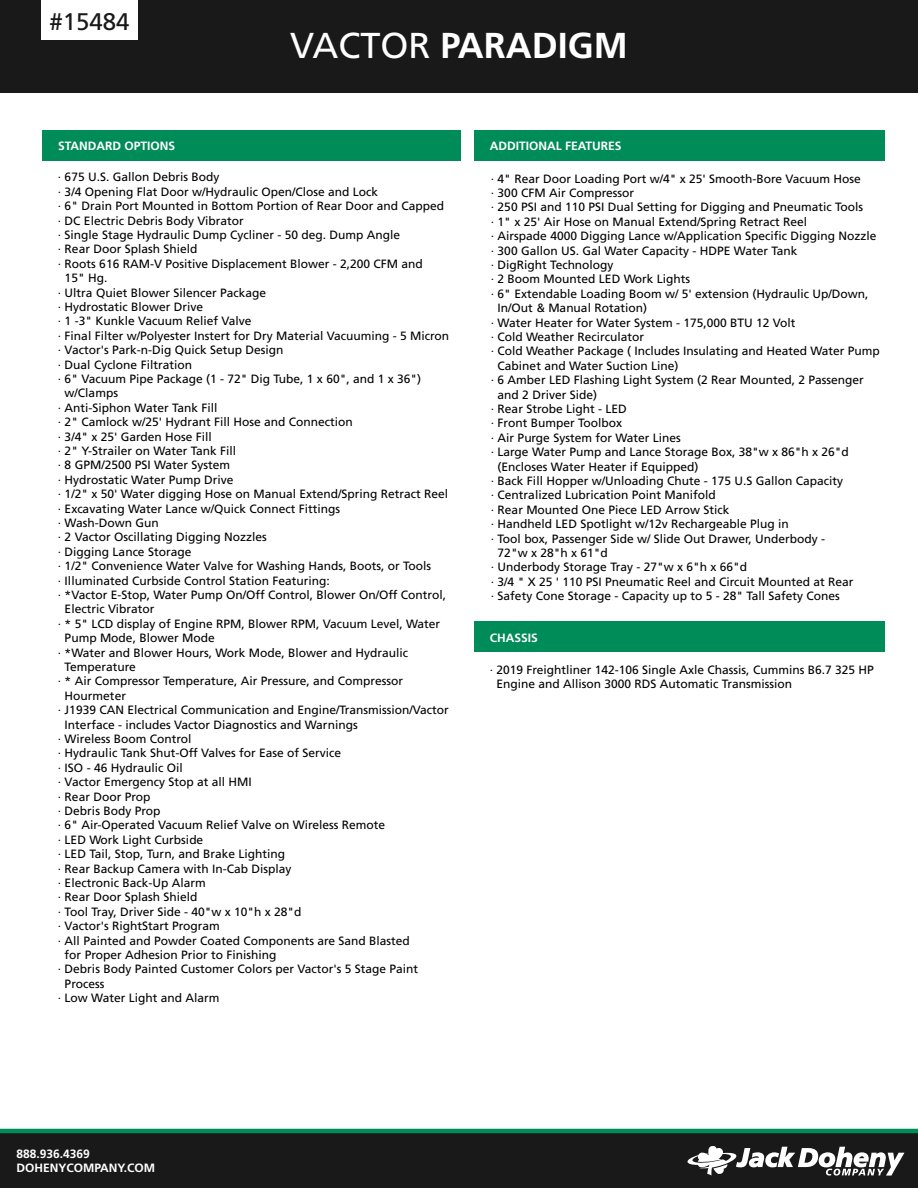
<style>
.page{position:relative;width:918px;height:1188px;background:#fff}
.page>*{position:absolute;margin:0;border:0;box-sizing:border-box;transform-origin:0 0}
.t1{font:36px "Frutiger LT 65 Bd";color:#fff}
.t2{font:24px "Frutiger LT 55 Rm";color:#191919}
.t3{font:12px/14.4px "Frutiger LT 55 Rm";color:#000}
.t4{font:12px/14.4px "Frutiger LT 65 Bd";color:#fff}
.s1{font-family:"Frutiger LT 55 Rm"}
</style>
<div class="page">
<div style="left:0;top:0;width:918px;height:93px;background:#191919"></div>
<div style="left:0;top:1131px;width:918px;height:57px;background:#191919"></div>
<svg style="left:687px;top:1146px;width:218px;height:30px"></svg>
<div style="left:42px;top:130px;width:418px;height:31px;background:#008c58"></div>
<div style="left:474px;top:130px;width:411px;height:31px;background:#008c58"></div>
<div style="left:474px;top:622px;width:411px;height:30px;background:#008c58"></div>
<hr style="left:0;top:1129px;width:918px;height:4px;background:#008c58">
<div style="left:41px;top:0;width:96px;height:40px;background:#fff"></div>
<h2 class="t2" style="left:49px;top:7px;width:82px">#15484</h2>
<h1 class="t1" style="left:290px;top:25px;width:339px"><span class="s1">VACTOR</span> PARADIGM</h1>
<p class="t4" style="left:58px;top:139px;width:118px">STANDARD OPTIONS</p>
<p class="t3" style="left:58px;top:170px;width:163px">· 675 U.S. Gallon Debris Body</p>
<p class="t3" style="left:58px;top:185px;width:322px">· 3/4 Opening Flat Door w/Hydraulic Open/Close and Lock</p>
<p class="t3" style="left:58px;top:199px;width:388px">· 6" Drain Port Mounted in Bottom Portion of Rear Door and Capped</p>
<p class="t3" style="left:58px;top:213px;width:187px">· DC Electric Debris Body Vibrator</p>
<p class="t3" style="left:58px;top:228px;width:344px">· Single Stage Hydraulic Dump Cycliner - 50 deg. Dump Angle</p>
<p class="t3" style="left:58px;top:242px;width:141px">· Rear Door Splash Shield</p>
<p class="t3" style="left:58px;top:257px;width:366px">· Roots 616 RAM-V Positive Displacement Blower - 2,200 CFM and</p>
<p class="t3" style="left:65px;top:271px;width:44px">15" Hg.</p>
<p class="t3" style="left:58px;top:285px;width:210px">· Ultra Quiet Blower Silencer Package</p>
<p class="t3" style="left:58px;top:300px;width:147px">· Hydrostatic Blower Drive</p>
<p class="t3" style="left:58px;top:314px;width:195px">· 1 -3" Kunkle Vacuum Relief Valve</p>
<p class="t3" style="left:58px;top:329px;width:393px">· Final Filter w/Polyester Instert for Dry Material Vacuuming - 5 Micron</p>
<p class="t3" style="left:58px;top:343px;width:227px">· Vactor's Park-n-Dig Quick Setup Design</p>
<p class="t3" style="left:58px;top:357px;width:136px">· Dual Cyclone Filtration</p>
<p class="t3" style="left:58px;top:372px;width:365px">· 6" Vacuum Pipe Package (1 - 72" Dig Tube, 1 x 60", and 1 x 36")</p>
<p class="t3" style="left:65px;top:386px;width:55px">w/Clamps</p>
<p class="t3" style="left:58px;top:401px;width:161px">· Anti-Siphon Water Tank Fill</p>
<p class="t3" style="left:58px;top:415px;width:296px">· 2" Camlock w/25' Hydrant Fill Hose and Connection</p>
<p class="t3" style="left:58px;top:429px;width:155px">· 3/4" x 25' Garden Hose Fill</p>
<p class="t3" style="left:58px;top:444px;width:180px">· 2" Y-Strailer on Water Tank Fill</p>
<p class="t3" style="left:58px;top:458px;width:174px">· 8 GPM/2500 PSI Water System</p>
<p class="t3" style="left:58px;top:473px;width:177px">· Hydrostatic Water Pump Drive</p>
<p class="t3" style="left:58px;top:487px;width:392px">· 1/2" x 50' Water digging Hose on Manual Extend/Spring Retract Reel</p>
<p class="t3" style="left:58px;top:501px;width:284px">· Excavating Water Lance w/Quick Connect Fittings</p>
<p class="t3" style="left:58px;top:516px;width:102px">· Wash-Down Gun</p>
<p class="t3" style="left:58px;top:530px;width:210px">· 2 Vactor Oscillating Digging Nozzles</p>
<p class="t3" style="left:58px;top:545px;width:135px">· Digging Lance Storage</p>
<p class="t3" style="left:58px;top:559px;width:375px">· 1/2" Convenience Water Valve for Washing Hands, Boots, or Tools</p>
<p class="t3" style="left:58px;top:573px;width:273px">· Illuminated Curbside Control Station Featuring:</p>
<p class="t3" style="left:58px;top:588px;width:390px">· *Vactor E-Stop, Water Pump On/Off Control, Blower On/Off Control,</p>
<p class="t3" style="left:65px;top:602px;width:91px">Electric Vibrator</p>
<p class="t3" style="left:58px;top:617px;width:384px">· * 5" LCD display of Engine RPM, Blower RPM, Vacuum Level, Water</p>
<p class="t3" style="left:65px;top:631px;width:152px">Pump Mode, Blower Mode</p>
<p class="t3" style="left:58px;top:645px;width:352px">· *Water and Blower Hours, Work Mode, Blower and Hydraulic</p>
<p class="t3" style="left:65px;top:660px;width:73px">Temperature</p>
<p class="t3" style="left:58px;top:674px;width:347px">· * Air Compressor Temperature, Air Pressure, and Compressor</p>
<p class="t3" style="left:65px;top:689px;width:63px">Hourmeter</p>
<p class="t3" style="left:58px;top:703px;width:392px">· J1939 CAN Electrical Communication and Engine/Transmission/Vactor</p>
<p class="t3" style="left:65px;top:717px;width:295px">Interface - includes Vactor Diagnostics and Warnings</p>
<p class="t3" style="left:58px;top:732px;width:135px">· Wireless Boom Control</p>
<p class="t3" style="left:58px;top:746px;width:285px">· Hydraulic Tank Shut-Off Valves for Ease of Service</p>
<p class="t3" style="left:58px;top:761px;width:126px">· ISO - 46 Hydraulic Oil</p>
<p class="t3" style="left:58px;top:775px;width:195px">· Vactor Emergency Stop at all HMI</p>
<p class="t3" style="left:58px;top:789px;width:94px">· Rear Door Prop</p>
<p class="t3" style="left:58px;top:804px;width:104px">· Debris Body Prop</p>
<p class="t3" style="left:58px;top:818px;width:329px">· 6" Air-Operated Vacuum Relief Valve on Wireless Remote</p>
<p class="t3" style="left:58px;top:833px;width:147px">· LED Work Light Curbside</p>
<p class="t3" style="left:58px;top:847px;width:229px">· LED Tail, Stop, Turn, and Brake Lighting</p>
<p class="t3" style="left:58px;top:861px;width:235px">· Rear Backup Camera with In-Cab Display</p>
<p class="t3" style="left:58px;top:876px;width:149px">· Electronic Back-Up Alarm</p>
<p class="t3" style="left:58px;top:890px;width:141px">· Rear Door Splash Shield</p>
<p class="t3" style="left:58px;top:905px;width:245px">· Tool Tray, Driver Side - 40"w x 10"h x 28"d</p>
<p class="t3" style="left:58px;top:919px;width:163px">· Vactor's RightStart Program</p>
<p class="t3" style="left:58px;top:933px;width:353px">· All Painted and Powder Coated Components are Sand Blasted</p>
<p class="t3" style="left:65px;top:948px;width:213px">for Proper Adhesion Prior to Finishing</p>
<p class="t3" style="left:58px;top:962px;width:362px">· Debris Body Painted Customer Colors per Vactor's 5 Stage Paint</p>
<p class="t3" style="left:65px;top:977px;width:41px">Process</p>
<p class="t3" style="left:58px;top:991px;width:163px">· Low Water Light and Alarm</p>
<p class="t4" style="left:490px;top:139px;width:133px">ADDITIONAL FEATURES</p>
<p class="t3" style="left:491px;top:171px;width:371px">· 4" Rear Door Loading Port w/4" x 25' Smooth-Bore Vacuum Hose</p>
<p class="t3" style="left:491px;top:186px;width:145px">· 300 CFM Air Compressor</p>
<p class="t3" style="left:491px;top:200px;width:374px">· 250 PSI and 110 PSI Dual Setting for Digging and Pneumatic Tools</p>
<p class="t3" style="left:491px;top:214px;width:318px">· 1" x 25' Air Hose on Manual Extend/Spring Retract Reel</p>
<p class="t3" style="left:491px;top:229px;width:387px">· Airspade 4000 Digging Lance w/Application Specific Digging Nozzle</p>
<p class="t3" style="left:491px;top:243px;width:308px">· 300 Gallon US. Gal Water Capacity - HDPE Water Tank</p>
<p class="t3" style="left:491px;top:258px;width:124px">· DigRight Technology</p>
<p class="t3" style="left:491px;top:272px;width:201px">· 2 Boom Mounted LED Work Lights</p>
<p class="t3" style="left:491px;top:286px;width:379px">· 6" Extendable Loading Boom w/ 5' extension (Hydraulic Up/Down,</p>
<p class="t3" style="left:498px;top:301px;width:151px">In/Out &amp; Manual Rotation)</p>
<p class="t3" style="left:491px;top:315px;width:306px">· Water Heater for Water System - 175,000 BTU 12 Volt</p>
<p class="t3" style="left:491px;top:330px;width:155px">· Cold Weather Recirculator</p>
<p class="t3" style="left:491px;top:344px;width:390px">· Cold Weather Package ( Includes Insulating and Heated Water Pump</p>
<p class="t3" style="left:498px;top:358px;width:182px">Cabinet and Water Suction Line)</p>
<p class="t3" style="left:491px;top:373px;width:374px">· 6 Amber LED Flashing Light System (2 Rear Mounted, 2 Passenger</p>
<p class="t3" style="left:498px;top:387px;width:101px">and 2 Driver Side)</p>
<p class="t3" style="left:491px;top:402px;width:137px">· Rear Strobe Light - LED</p>
<p class="t3" style="left:491px;top:416px;width:133px">· Front Bumper Toolbox</p>
<p class="t3" style="left:491px;top:430px;width:191px">· Air Purge System for Water Lines</p>
<p class="t3" style="left:491px;top:445px;width:360px">· Large Water Pump and Lance Storage Box, 38"w x 86"h x 26"d</p>
<p class="t3" style="left:498px;top:459px;width:202px">(Encloses Water Heater if Equipped)</p>
<p class="t3" style="left:491px;top:474px;width:354px">· Back Fill Hopper w/Unloading Chute - 175 U.S Gallon Capacity</p>
<p class="t3" style="left:491px;top:488px;width:226px">· Centralized Lubrication Point Manifold</p>
<p class="t3" style="left:491px;top:502px;width:240px">· Rear Mounted One Piece LED Arrow Stick</p>
<p class="t3" style="left:491px;top:517px;width:299px">· Handheld LED Spotlight w/12v Rechargeable Plug in</p>
<p class="t3" style="left:491px;top:531px;width:336px">· Tool box, Passenger Side w/ Slide Out Drawer, Underbody -</p>
<p class="t3" style="left:498px;top:546px;width:112px">72"w x 28"h x 61"d</p>
<p class="t3" style="left:491px;top:560px;width:258px">· Underbody Storage Tray - 27"w x 6"h x 66"d</p>
<p class="t3" style="left:491px;top:574px;width:364px">· 3/4 " X 25 ' 110 PSI Pneumatic Reel and Circuit Mounted at Rear</p>
<p class="t3" style="left:491px;top:589px;width:350px">· Safety Cone Storage - Capacity up to 5 - 28" Tall Safety Cones</p>
<p class="t4" style="left:490px;top:630px;width:50px">CHASSIS</p>
<p class="t3" style="left:496px;top:662px;width:379px;text-indent:-7px">· 2019 Freightliner 142-106 Single Axle Chassis, Cummins B6.7 325 HP<br>Engine and Allison 3000 RDS Automatic Transmission</p>
<p class="t4" style="left:16px;top:1147px;width:140px">888.936.4369<br>DOHENYCOMPANY.COM</p>
</div>
